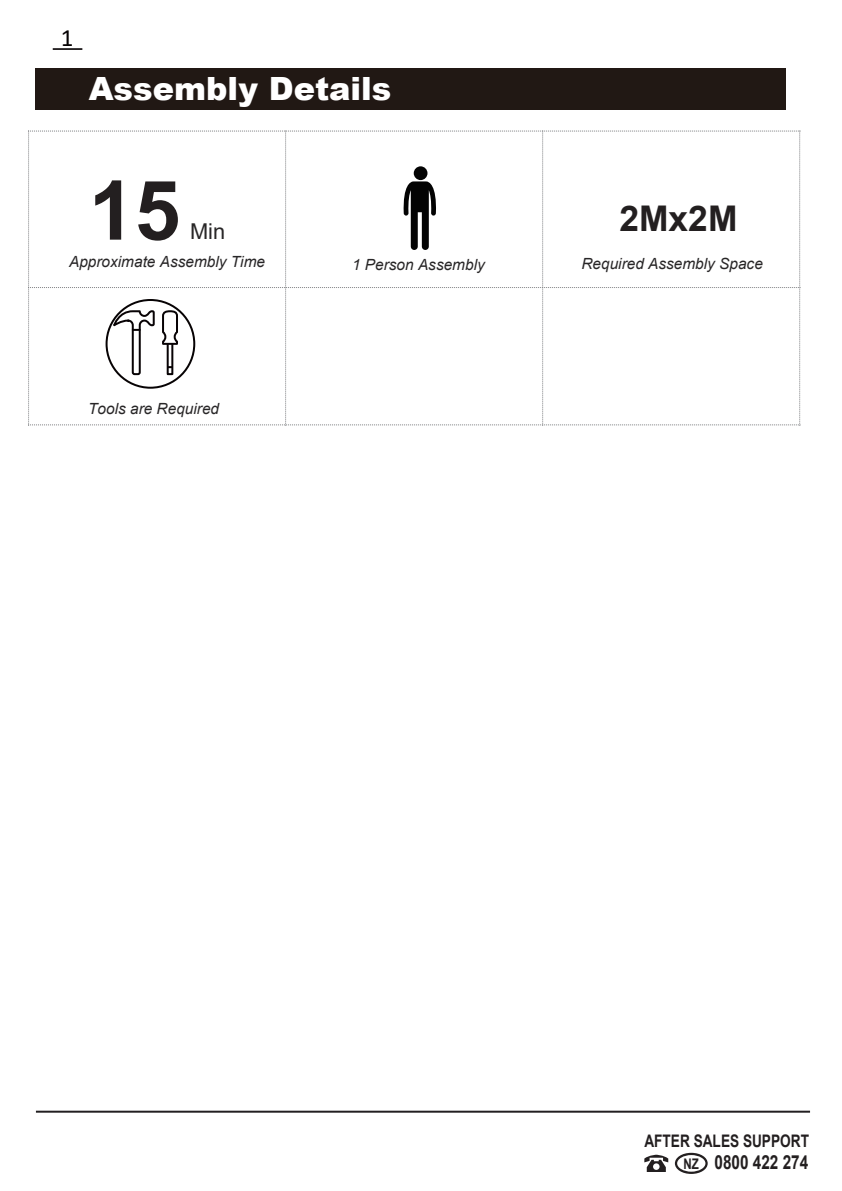
<style>
.page{position:relative;width:842px;height:1191px;background:#fff}
.page>*{position:absolute;margin:0;border:0;box-sizing:border-box;transform-origin:0 0}
.t1{font:700 82.4px "Arial";color:#231f20}
.t2{font:700 35.4px "Arial";color:#231f20}
.t3{font:900 32px "Arial";color:#fff}
.t4{font:25px "Calibri";color:#070304}
.t5{font:21.8px "Arial";color:#282627}
.t6{font:700 19.4px "Arial";color:#231f20;scale:.79 1}
.t7{font:700 17.4px "Arial";color:#231f20;scale:.79 1}
.t8{font:italic 15.4px "Arial";color:#282627}
.s1{font-size:14.6px}
</style>
<div class="page">
<hr style="left:53px;top:48px;width:29px;height:2px;background:#070304">
<hr style="left:36px;top:1110px;width:774px;height:2px;background:#221f21">
<div style="left:36px;top:68px;width:750px;height:42px;background:#211814"></div>
<svg style="left:644px;top:1154px;width:24px;height:18px"></svg>
<svg style="left:675px;top:1152px;width:33px;height:22px"></svg>
<svg style="left:28px;top:131px;width:773px;height:295px"></svg>
<h3 class="t4" style="left:61px;top:21px;width:14px">1</h3>
<h3 class="t3" style="left:89px;top:66px;width:304px">Assembly Details</h3>
<h1 class="t1" style="left:89px;top:153px;width:93px">15</h1>
<h3 class="t5" style="left:190px;top:216px;width:37px">Min</h3>
<p class="t8" style="left:69px;top:252px;width:197px">Approximate Assembly Time</p>
<p class="t8" style="left:352px;top:254px;width:134px">1 Person Assembly</p>
<p class="t8" style="left:88px;top:398px;width:132px">Tools are Required</p>
<h2 class="t2" style="left:619px;top:194px;width:120px">2Mx2M</h2>
<p class="t8" style="left:581px;top:254px;width:183px">Required Assembly Space</p>
<p class="t7" style="left:644px;top:1129px;width:210px">AFTER SALES SUPPORT</p>
<p class="t6" style="left:684px;top:1148px;width:159px"><span class="s1">NZ</span> 0800 422 274</p>
</div>
